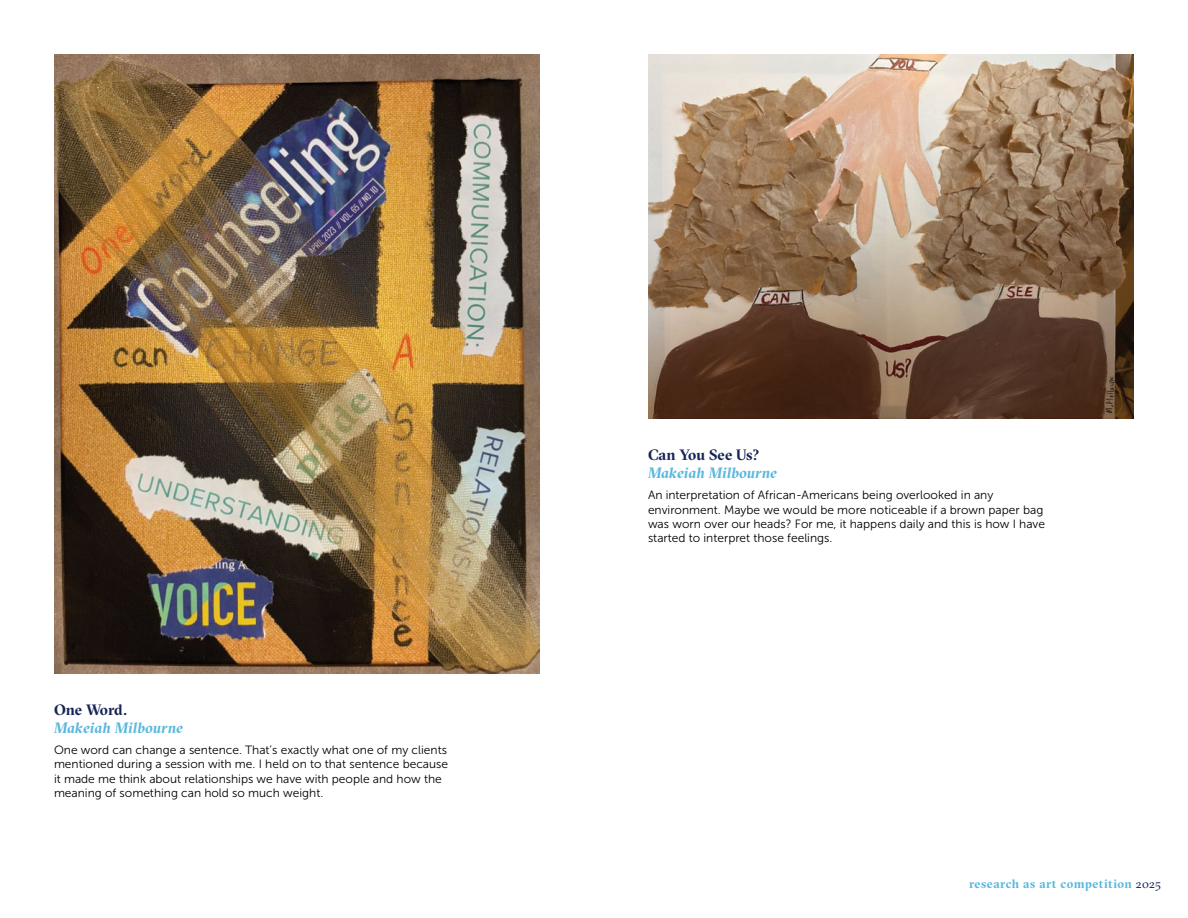
<style>
.page{position:relative;width:1188px;height:918px;background:#fff}
.page>*{position:absolute;margin:0;border:0;box-sizing:border-box;transform-origin:0 0}
.t1{font:italic 700 15px "GT Sectra Fine";letter-spacing:.005em;color:#58b7dd}
.t2{font:700 15px "GT Sectra Fine";color:#152456}
.t3{font:700 12.15px "GT Sectra Fine";letter-spacing:.045em;color:#58b7dd}
.t4{font:12px/14.4px "Museo Sans 300";color:#000}
.s1{font-weight:400;color:#152456}
</style>
<div class="page">
<img style="left:54px;top:54px;width:486px;height:620px">
<img style="left:648px;top:54px;width:486px;height:364px">
<p class="t2" style="left:54px;top:701px;width:74px">One Word.</p>
<p class="t1" style="left:54px;top:719px;width:131px">Makeiah Milbourne</p>
<p class="t4" style="left:54px;top:743px;width:396px">One word can change a sentence. That’s exactly what one of my clients mentioned during a session with me. I held on to that sentence because it made me think about relationships we have with people and how the meaning of something can hold so much weight.</p>
<p class="t2" style="left:648px;top:446px;width:113px">Can You See Us?</p>
<p class="t1" style="left:648px;top:464px;width:131px">Makeiah Milbourne</p>
<p class="t4" style="left:648px;top:488px;width:399px">An interpretation of African-Americans being overlooked in any environment. Maybe we would be more noticeable if a brown paper bag was worn over our heads? For me, it happens daily and this is how I have started to interpret those feelings.</p>
<p class="t3" style="left:969px;top:876px;width:193px">research as art competition <span class="s1">2025</span></p>
</div>
